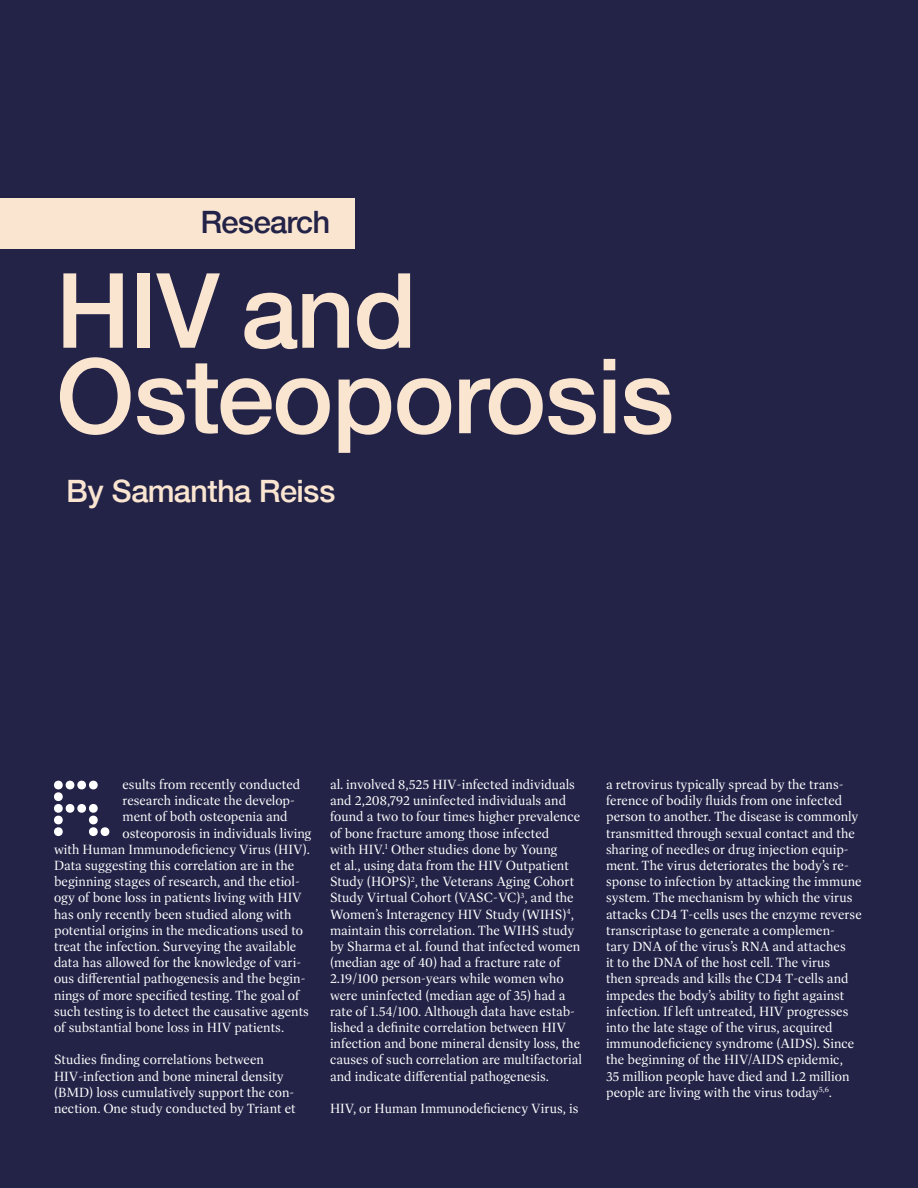
<style>
.page{position:relative;width:918px;height:1188px;background:#232348}
.page>*{position:absolute;margin:0;border:0;box-sizing:border-box;transform-origin:0 0}
.t1{font:500 105px "Helvetica";color:#fae5d1}
.t2{font:93.3px "Littlebit Dotty Small";color:#fff}
.t3{font:500 31.5px "Helvetica";color:#fae5d1}
.t4{font:500 31.5px "Helvetica";color:#232348}
.t5{font:13.5px/16.2px "Dashiell Bright";color:#fff}
</style>
<div class="page">
<div style="left:0;top:198px;width:355px;height:50px;background:#fae5d1"></div>
<p class="t4" style="left:201px;top:203px;width:131px">Research</p>
<p class="t1" style="left:56px;top:249px;width:361px">HIV and</p>
<p class="t1" style="left:56px;top:334px;width:619px">Osteoporosis</p>
<p class="t3" style="left:67px;top:472px;width:270px">By Samantha Reiss</p>
<p class="t2" style="left:41px;top:751px;width:83px">R</p>
<p class="t5" style="left:122px;top:776px;width:179px">esults from recently conducted</p>
<p class="t5" style="left:122px;top:793px;width:174px">research indicate the develop-</p>
<p class="t5" style="left:122px;top:809px;width:167px">ment of both osteopenia and</p>
<p class="t5" style="left:122px;top:825px;width:191px">osteoporosis in individuals living</p>
<p class="t5" style="left:54px;top:841px;width:258px">with Human Immunodeficiency Virus (HIV).</p>
<p class="t5" style="left:54px;top:857px;width:242px">Data suggesting this correlation are in the</p>
<p class="t5" style="left:54px;top:874px;width:247px">beginning stages of research, and the etiol-</p>
<p class="t5" style="left:54px;top:890px;width:249px">ogy of bone loss in patients living with HIV</p>
<p class="t5" style="left:54px;top:906px;width:239px">has only recently been studied along with</p>
<p class="t5" style="left:54px;top:922px;width:251px">potential origins in the medications used to</p>
<p class="t5" style="left:54px;top:938px;width:244px">treat the infection. Surveying the available</p>
<p class="t5" style="left:54px;top:955px;width:249px">data has allowed for the knowledge of vari-</p>
<p class="t5" style="left:54px;top:971px;width:253px">ous differential pathogenesis and the begin-</p>
<p class="t5" style="left:54px;top:987px;width:247px">nings of more specified testing. The goal of</p>
<p class="t5" style="left:54px;top:1003px;width:257px">such testing is to detect the causative agents</p>
<p class="t5" style="left:54px;top:1019px;width:232px">of substantial bone loss in HIV patients.</p>
<p class="t5" style="left:54px;top:1052px;width:243px">Studies finding correlations between HIV-infection and bone mineral density (BMD) loss cumulatively support the con&shy;nection. One study conducted by Triant et</p>
<p class="t5" style="left:330px;top:776px;width:253px">al. involved 8,525 HIV-infected individuals and 2,208,792 uninfected individuals and found a two to four times higher prevalence of bone fracture among those infected<br>with HIV.<sup>1</sup> Other studies done by Young<br>et al., using data from the HIV Outpatient Study (HOPS)<sup>2</sup>, the Veterans Aging Cohort Study Virtual Cohort (VASC-VC)<sup>3</sup>, and the Women’s Interagency HIV Study (WIHS)<sup>4</sup>, maintain this correlation. The WIHS study by Sharma et al. found that infected women (median age of 40) had a fracture rate of 2.19/100 person-years while women who were uninfected (median age of 35) had a rate of 1.54/100. Although data have estab&shy;lished a definite correlation between HIV infection and bone mineral density loss, the causes of such correlation are multifactorial and indicate differential pathogenesis.</p>
<p class="t5" style="left:330px;top:1100px;width:250px">HIV, or Human Immunodeficiency Virus, is</p>
<p class="t5" style="left:606px;top:776px;width:257px">a retrovirus typically spread by the trans&shy;ference of bodily fluids from one infected person to another. The disease is commonly transmitted through sexual contact and the sharing of needles or drug injection equip&shy;ment. The virus deteriorates the body’s re&shy;sponse to infection by attacking the immune system. The mechanism by which the virus attacks CD4 T-cells uses the enzyme reverse transcriptase to generate a complemen-<br>tary DNA of the virus’s RNA and attaches<br>it to the DNA of the host cell. The virus<br>then spreads and kills the CD4 T-cells and impedes the body’s ability to fight against infection. If left untreated, HIV progresses into the late stage of the virus, acquired immunodeficiency syndrome (AIDS). Since the beginning of the HIV/AIDS epidemic,<br>35 million people have died and 1.2 million people are living with the virus today<sup>5,6</sup>.</p>
</div>
